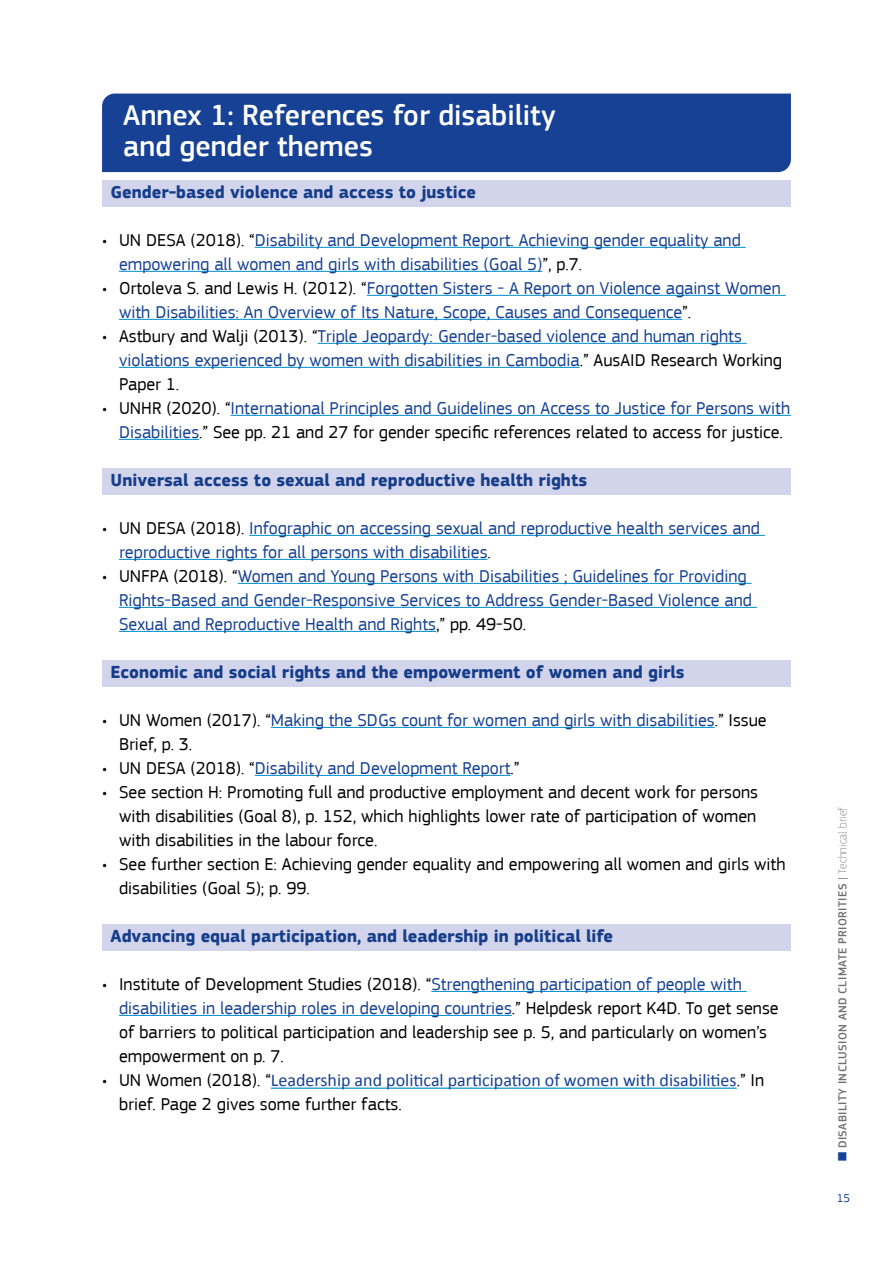
<style>
.page{position:relative;width:893px;height:1263px;background:#fff}
.page>*{position:absolute;margin:0;border:0;box-sizing:border-box;transform-origin:0 0}
.Heading_1_NO_NUMBER{font:500 30px/31.5px "EC Square Sans Pro";color:#fff}
.Bodytext_BULLETS_aligne_gche{font:18px/24px "EC Square Sans Pro";color:#164194}
.Bodytext_BULLETS_aligne_gche-2{font:18px/24px "EC Square Sans Pro";color:#000}
.SST_bleu_sur_fond_bleu{font:700 18px "EC Square Sans Pro";color:#153d8a}
.Bodytext_BULLETS_aligne_gche-3{font:18px/24px "Calibri";color:#164194}
.t1{font:500 12px "EC Square Sans Pro";letter-spacing:.03em;color:#706f6f}
.t2{font:12px "EC Square Sans Pro";color:#164194}
.s1{color:#000}
.s2{color:#164194}
.s3{font-family:"EC Square Sans Pro";color:#000}
.s4{font-weight:400}
.s5{font-weight:100}
</style>
<div class="page">
<div style="left:102px;top:94px;width:689px;height:78px;background:#164194"></div>
<div style="left:102px;top:180px;width:689px;height:27px;background:#d2d4ec"></div>
<hr style="left:255px;top:247px;width:491px;height:1px;background:#008fcf">
<hr style="left:119px;top:271px;width:423px;height:1px;background:#008fcf">
<hr style="left:367px;top:295px;width:419px;height:1px;background:#008fcf">
<hr style="left:119px;top:319px;width:563px;height:1px;background:#008fcf">
<hr style="left:318px;top:343px;width:429px;height:1px;background:#008fcf">
<hr style="left:119px;top:367px;width:461px;height:1px;background:#008fcf">
<hr style="left:231px;top:415px;width:560px;height:1px;background:#008fcf">
<hr style="left:119px;top:439px;width:80px;height:1px;background:#008fcf">
<div style="left:102px;top:468px;width:689px;height:27px;background:#d2d4ec"></div>
<hr style="left:249px;top:535px;width:516px;height:1px;background:#008fcf">
<hr style="left:119px;top:559px;width:369px;height:1px;background:#008fcf">
<hr style="left:238px;top:583px;width:514px;height:1px;background:#008fcf">
<hr style="left:119px;top:607px;width:638px;height:1px;background:#008fcf">
<hr style="left:119px;top:631px;width:317px;height:1px;background:#008fcf">
<div style="left:102px;top:660px;width:689px;height:27px;background:#d2d4ec"></div>
<hr style="left:271px;top:727px;width:444px;height:1px;background:#008fcf">
<hr style="left:255px;top:775px;width:255px;height:1px;background:#008fcf">
<div style="left:102px;top:924px;width:689px;height:27px;background:#d2d4ec"></div>
<hr style="left:431px;top:991px;width:316px;height:1px;background:#008fcf">
<hr style="left:119px;top:1015px;width:393px;height:1px;background:#008fcf">
<hr style="left:271px;top:1087px;width:466px;height:2px;background:#008fcf">
<h1 class="Heading_1_NO_NUMBER" style="left:123px;top:100px;width:434px">Annex 1: References for disability and gender themes</h1>
<p class="SST_bleu_sur_fond_bleu" style="left:111px;top:181px;width:367px">Gender-based violence and access to justice</p>
<p class="Bodytext_BULLETS_aligne_gche" style="left:119px;top:228px;width:623px;text-indent:-17px"><span class="s1">• UN DESA (2018). “</span>Disability and Development Report. Achieving gender equality and empowering all women and girls with disabilities (Goal 5)<span class="s1">”, p.7.</span></p>
<p class="Bodytext_BULLETS_aligne_gche" style="left:119px;top:276px;width:663px;text-indent:-17px"><span class="s1">• Ortoleva S. and Lewis H. (2012). “</span>Forgotten Sisters - A Report on Violence against Women with Disabilities: An Overview of Its Nature, Scope, Causes and Consequence<span class="s1">”.</span></p>
<p class="Bodytext_BULLETS_aligne_gche" style="left:119px;top:324px;width:664px;text-indent:-17px"><span class="s1">• Astbury and Walji (2013). “</span>Triple Jeopardy: Gender-based violence and human rights violations experienced by women with disabilities in Cambodia<span class="s1">.” AusAID Research Working<br>Paper 1.</span></p>
<p class="Bodytext_BULLETS_aligne_gche-2" style="left:102px;top:396px;width:690px;text-align:center">• UNHR (2020). “<span class="s2">International Principles and Guidelines on Access to Justice for Persons with<br>Disabilities</span>.” See pp. 21 and 27 for gender specific references related to access for justice.</p>
<p class="SST_bleu_sur_fond_bleu" style="left:111px;top:469px;width:478px">Universal access to sexual and reproductive health rights</p>
<p class="Bodytext_BULLETS_aligne_gche" style="left:119px;top:516px;width:642px;text-indent:-17px"><span class="s1">• UN DESA (2018).</span> Infographic on accessing sexual and reproductive health services and reproductive rights for all persons with disabilities<span class="s1">.</span></p>
<p class="Bodytext_BULLETS_aligne_gche" style="left:119px;top:564px;width:634px;text-indent:-17px"><span class="s1">• UNFPA (2018). “</span>Women and Young Persons with Disabilities ; Guidelines for Providing<br>Rights-Based and Gender-Responsive Services to Address Gender-Based Violence and<br>Sexual and Reproductive Health and Rights<span class="s1">,” pp. 49-50.</span></p>
<p class="SST_bleu_sur_fond_bleu" style="left:111px;top:661px;width:576px">Economic and social rights and the empowerment of women and girls</p>
<p class="Bodytext_BULLETS_aligne_gche" style="left:119px;top:708px;width:649px;text-indent:-17px"><span class="s1">• UN Women (2017). “</span>Making the SDGs count for women and girls with disabilities<span class="s1">.” Issue<br>Brief, p. 3.</span></p>
<p class="Bodytext_BULLETS_aligne_gche" style="left:102px;top:756px;width:419px"><span class="s1">• UN DESA (2018). “</span>Disability and Development Report<span class="s1">.”</span></p>
<p class="Bodytext_BULLETS_aligne_gche-2" style="left:119px;top:780px;width:641px;text-align:justify;text-indent:-17px">• See section H: Promoting full and productive employment and decent work for persons with disabilities (Goal 8), p. 152, which highlights lower rate of participation of women with disabilities in the labour force.</p>
<p class="Bodytext_BULLETS_aligne_gche-2" style="left:119px;top:852px;width:668px;text-indent:-17px">• See further section E: Achieving gender equality and empowering all women and girls with disabilities (Goal 5); p. 99.</p>
<p class="SST_bleu_sur_fond_bleu" style="left:111px;top:925px;width:504px">Advancing equal participation, and leadership in political life</p>
<p class="Bodytext_BULLETS_aligne_gche-2" style="left:119px;top:972px;width:661px;text-indent:-17px">• Institute of Development Studies (2018). “<span class="s2">Strengthening participation of people with disabilities in leadership roles in developing countries</span>.” Helpdesk report K4D. To get sense of barriers to political participation and leadership see p. 5, and particularly on women’s empowerment on p. 7.</p>
<p class="Bodytext_BULLETS_aligne_gche-3" style="left:119px;top:1068px;width:647px;text-indent:-17px"><span class="s3">• UN Women (2018). “</span>Leadership and political participation of women with disabilities<span class="s3">.” In brief. Page 2 gives some further facts.</span></p>
<p class="t1" style="left:835px;top:1161px;width:356px;rotate:-90deg"><span class="s2">■</span> DISABILITY INCLUSION AND CLIMATE PRIORITIES <span class="s4">|</span> <span class="s5">Technical brief</span></p>
<p class="t2" style="left:837px;top:1191px;width:15px">15</p>
</div>
